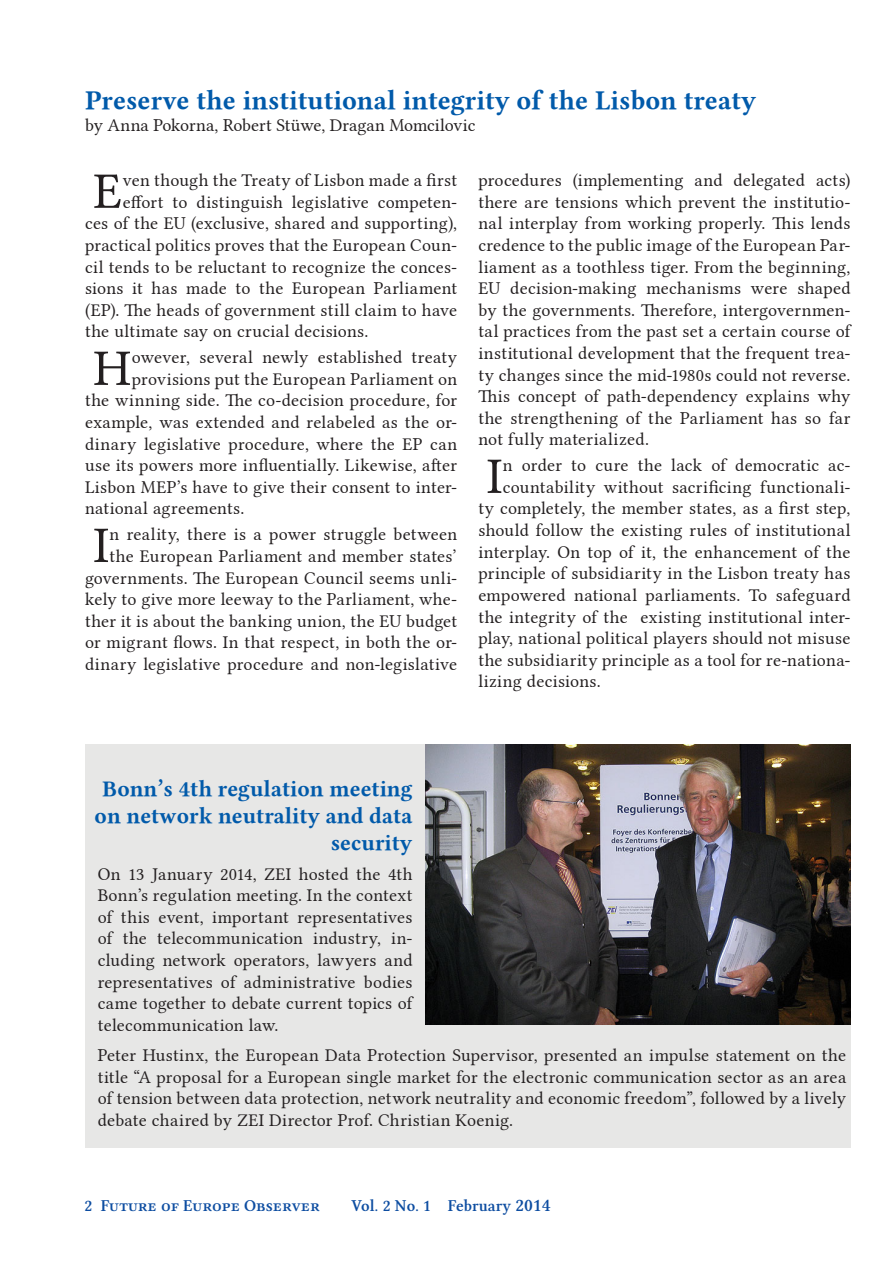
<style>
.page{position:relative;width:893px;height:1263px;background:#fff}
.page>*{position:absolute;margin:0;border:0;box-sizing:border-box;transform-origin:0 0}
.t1{font:51.45px "Lin Libertine";color:#231f20}
.Titel{font:27px "Linux Libertine GB";color:#015aaa}
.Texttitel{font:22.5px/27px "Linux Libertine GB";color:#015aaa;text-align:right}
.Normal_ohne_Initial{font:18px/21.6px "Lin Libertine";letter-spacing:.015em;color:#231f20;text-align:justify}
.Normal_ohne_Initial-2{font:18px "Lin Libertine";letter-spacing:-.005em;color:#231f20}
.t2{font:16.5px "Lin Libertine Z";color:#0d4da1}
.s1{font-size:18px}
</style>
<div class="page">
<div style="left:85px;top:744px;width:765px;height:404px;background:#e7e7e6"></div>
<img style="left:425px;top:744px;width:425px;height:281px">
<p class="Titel" style="left:85px;top:82px;width:673px">Preserve the institutional integrity of the Lisbon treaty</p>
<p class="Normal_ohne_Initial-2" style="left:85px;top:111px;width:392px">by Anna Pokorna, Robert Stüwe, Dragan Momcilovic</p>
<p class="t1" style="left:94px;top:150px;width:30px">E</p>
<p class="Normal_ohne_Initial" style="left:123px;top:168px;width:336px">ven though the Treaty of Lisbon made a first</p>
<p class="Normal_ohne_Initial" style="left:123px;top:189px;width:336px">effort to distinguish legislative competen-</p>
<p class="Normal_ohne_Initial" style="left:85px;top:211px;width:374px">ces of the EU (exclusive, shared and supporting),</p>
<p class="Normal_ohne_Initial" style="left:85px;top:232px;width:374px">practical politics proves that the European Coun-</p>
<p class="Normal_ohne_Initial" style="left:85px;top:254px;width:374px">cil tends to be reluctant to recognize the conces-</p>
<p class="Normal_ohne_Initial" style="left:85px;top:276px;width:374px">sions it has made to the European Parliament</p>
<p class="Normal_ohne_Initial" style="left:85px;top:297px;width:374px">(EP). The heads of government still claim to have</p>
<p class="Normal_ohne_Initial" style="left:85px;top:319px;width:285px">the ultimate say on crucial decisions.</p>
<p class="t1" style="left:94px;top:327px;width:39px">H</p>
<p class="Normal_ohne_Initial" style="left:132px;top:345px;width:327px">owever, several newly established treaty</p>
<p class="Normal_ohne_Initial" style="left:132px;top:366px;width:327px">provisions put the European Parliament on</p>
<p class="Normal_ohne_Initial" style="left:85px;top:388px;width:374px">the winning side. The co-decision procedure, for</p>
<p class="Normal_ohne_Initial" style="left:85px;top:409px;width:374px">example, was extended and relabeled as the or-</p>
<p class="Normal_ohne_Initial" style="left:85px;top:431px;width:374px">dinary legislative procedure, where the EP can</p>
<p class="Normal_ohne_Initial" style="left:85px;top:453px;width:374px">use its powers more influentially. Likewise, after</p>
<p class="Normal_ohne_Initial" style="left:85px;top:474px;width:374px">Lisbon MEP’s have to give their consent to inter-</p>
<p class="Normal_ohne_Initial" style="left:85px;top:496px;width:161px">national agreements.</p>
<p class="t1" style="left:94px;top:504px;width:17px">I</p>
<p class="Normal_ohne_Initial" style="left:85px;top:522px;width:374px;text-align:right">n reality, there is a power struggle between the European Parliament and member states’ governments. The European Council seems unli&shy;kely to give more leeway to the Parliament, whe&shy;ther it is about the banking union, the EU budget or migrant flows. In that respect, in both the or&shy;dinary legislative procedure and non-legislative</p>
<p class="Normal_ohne_Initial" style="left:478px;top:168px;width:374px">procedures (implementing and delegated acts) there are tensions which prevent the institutio&shy;nal interplay from working properly. This lends credence to the public image of the European Par&shy;liament as a toothless tiger. From the beginning, EU decision-making mechanisms were shaped by the governments. Therefore, intergovernmen&shy;tal practices from the past set a certain course of institutional development that the frequent trea&shy;ty changes since the mid-1980s could not reverse.<br>This concept of path-dependency explains why the strengthening of the Parliament has so far not fully materialized.</p>
<p class="t1" style="left:487px;top:435px;width:17px">I</p>
<p class="Normal_ohne_Initial" style="left:503px;top:453px;width:349px">n order to cure the lack of democratic ac-</p>
<p class="Normal_ohne_Initial" style="left:503px;top:474px;width:349px">countability without sacrificing functionali-</p>
<p class="Normal_ohne_Initial" style="left:478px;top:496px;width:374px">ty completely, the member states, as a first step,</p>
<p class="Normal_ohne_Initial" style="left:478px;top:517px;width:374px">should follow the existing rules of institutional</p>
<p class="Normal_ohne_Initial" style="left:478px;top:539px;width:374px">interplay. On top of it, the enhancement of the</p>
<p class="Normal_ohne_Initial" style="left:478px;top:561px;width:374px">principle of subsidiarity in the Lisbon treaty has</p>
<p class="Normal_ohne_Initial" style="left:478px;top:582px;width:374px">empowered national parliaments. To safeguard</p>
<p class="Normal_ohne_Initial" style="left:478px;top:604px;width:374px">the integrity of the existing institutional inter-</p>
<p class="Normal_ohne_Initial" style="left:478px;top:625px;width:374px">play, national political players should not misuse</p>
<p class="Normal_ohne_Initial" style="left:478px;top:647px;width:374px">the subsidiarity principle as a tool for re-nationa-</p>
<p class="Normal_ohne_Initial" style="left:478px;top:669px;width:124px">lizing decisions.</p>
<p class="Texttitel" style="left:95px;top:774px;width:319px">Bonn’s 4th regulation meeting on network neutrality and data security</p>
<p class="Normal_ohne_Initial" style="left:98px;top:861px;width:316px">On 13 January 2014, ZEI hosted the 4th Bonn’s regulation meeting. In the context of this event, important representatives of the telecommunication industry, in&shy;cluding network operators, lawyers and representatives of administrative bodies came together to debate current topics of telecommunication law.</p>
<p class="Normal_ohne_Initial" style="left:98px;top:1042px;width:750px">Peter Hustinx, the European Data Protection Supervisor, presented an impulse statement on the title “A proposal for a European single market for the electronic communication sector as an area of tension between data protection, network neutrality and economic freedom”, followed by a lively debate chaired by ZEI Director Prof. Christian Koenig.</p>
<p class="t2" style="left:84px;top:1196px;width:237px">2 Future of Europe Observer</p>
<p class="t2" style="left:352px;top:1196px;width:201px">Vol. 2 No. 1 February <span class="s1">2014</span></p>
</div>
